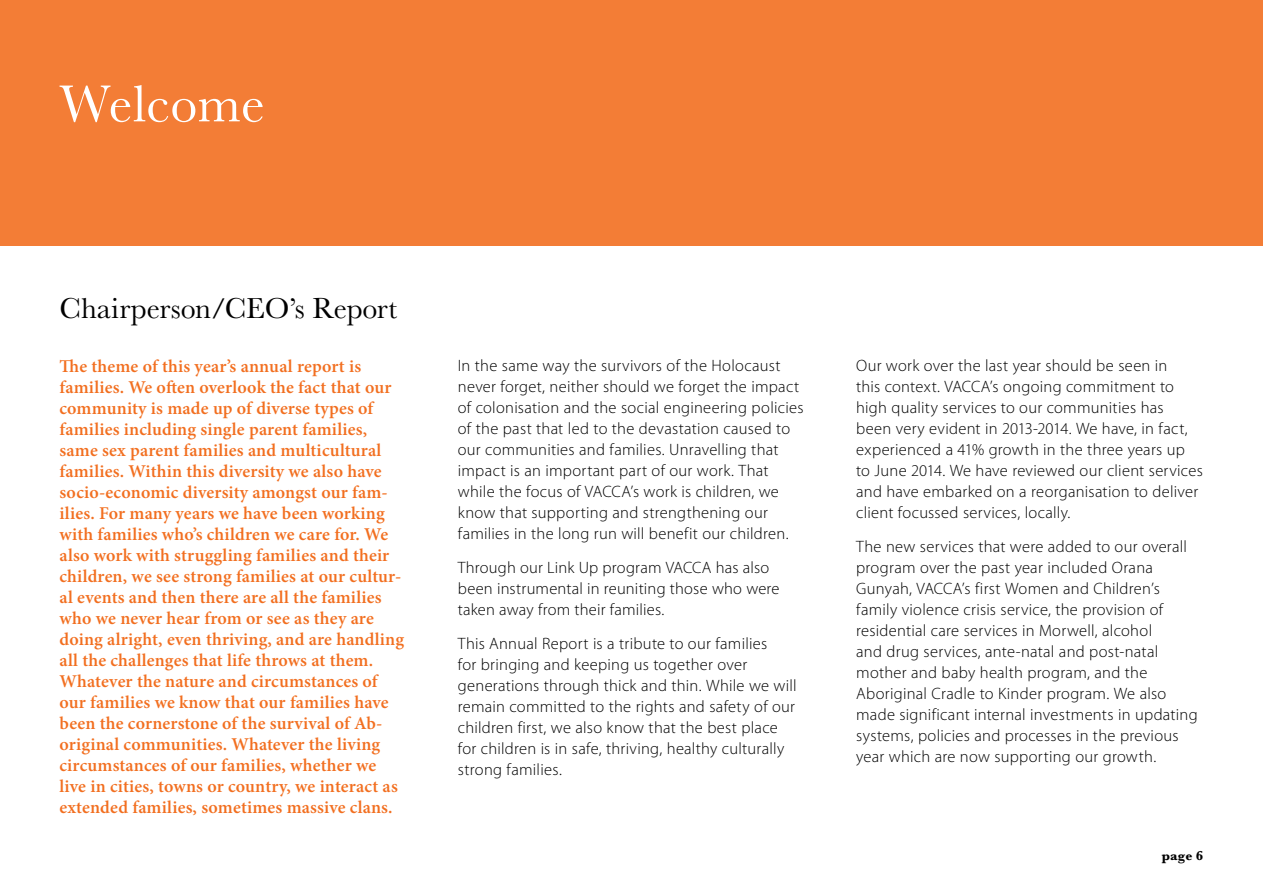
<style>
.page{position:relative;width:1263px;height:893px;background:#fff}
.page>*{position:absolute;margin:0;border:0;box-sizing:border-box;transform-origin:0 0}
.t1{font:54px "Baskerville";letter-spacing:.005em;color:#fff}
.t2{font:30px "Baskerville";color:#000}
.t3{font:600 18px/21px "Minion Pro";letter-spacing:.01em;color:#f26f20}
.t4{font:300 16.5px/21px "Myriad Pro";letter-spacing:.015em;color:#000}
.t5{font:700 13.5px "Baskerville";color:#000}
</style>
<div class="page">
<div style="left:0;top:0;width:1263px;height:246px;background:#f37d36"></div>
<h1 class="t1" style="left:60px;top:69px;width:207px">Welcome</h1>
<h2 class="t2" style="left:60px;top:289px;width:339px">Chairperson/CEO’s Report</h2>
<p class="t3" style="left:60px;top:355px;width:346px">The theme of this year’s annual report is families. We often overlook the fact that our community is made up of diverse types of families including single parent families, same sex parent families and multicultural families. Within this diversity we also have socio-economic diversity amongst our fam&shy;ilies. For many years we have been working with families who’s children we care for. We also work with struggling families and their children, we see strong families at our cultur&shy;al events and then there are all the families who we never hear from or see as they are doing alright, even thriving, and are handling all the challenges that life throws at them.<br>Whatever the nature and circumstances of our families we know that our families have been the cornerstone of the survival of Ab&shy;original communities. Whatever the living circumstances of our families, whether we live in cities, towns or country, we interact as extended families, sometimes massive clans.</p>
<p class="t4" style="left:458px;top:355px;width:347px">In the same way the survivors of the Holocaust never forget, neither should we forget the impact of colonisation and the social engineering policies of the past that led to the devastation caused to our communities and families. Unravelling that impact is an important part of our work. That while the focus of VACCA’s work is children, we know that supporting and strengthening our families in the long run will benefit our children.</p>
<p class="t4" style="left:458px;top:557px;width:323px">Through our Link Up program VACCA has also been instrumental in reuniting those who were taken away from their families.</p>
<p class="t4" style="left:458px;top:633px;width:340px">This Annual Report is a tribute to our families<br>for bringing and keeping us together over generations through thick and thin. While we will remain committed to the rights and safety of our children first, we also know that the best place for children is in safe, thriving, healthy culturally strong families.</p>
<p class="t4" style="left:856px;top:355px;width:348px">Our work over the last year should be seen in<br>this context. VACCA’s ongoing commitment to high quality services to our communities has been very evident in 2013-2014. We have, in fact, experienced a 41% growth in the three years up to June 2014. We have reviewed our client services and have embarked on a reorganisation to deliver client focussed services, locally.</p>
<p class="t4" style="left:856px;top:536px;width:343px">The new services that were added to our overall program over the past year included Orana Gunyah, VACCA’s first Women and Children’s family violence crisis service, the provision of residential care services in Morwell, alcohol<br>and drug services, ante-natal and post-natal mother and baby health program, and the Aboriginal Cradle to Kinder program. We also made significant internal investments in updating systems, policies and processes in the previous year which are now supporting our growth.</p>
<p class="t5" style="left:1162px;top:846px;width:43px">page 6</p>
</div>
